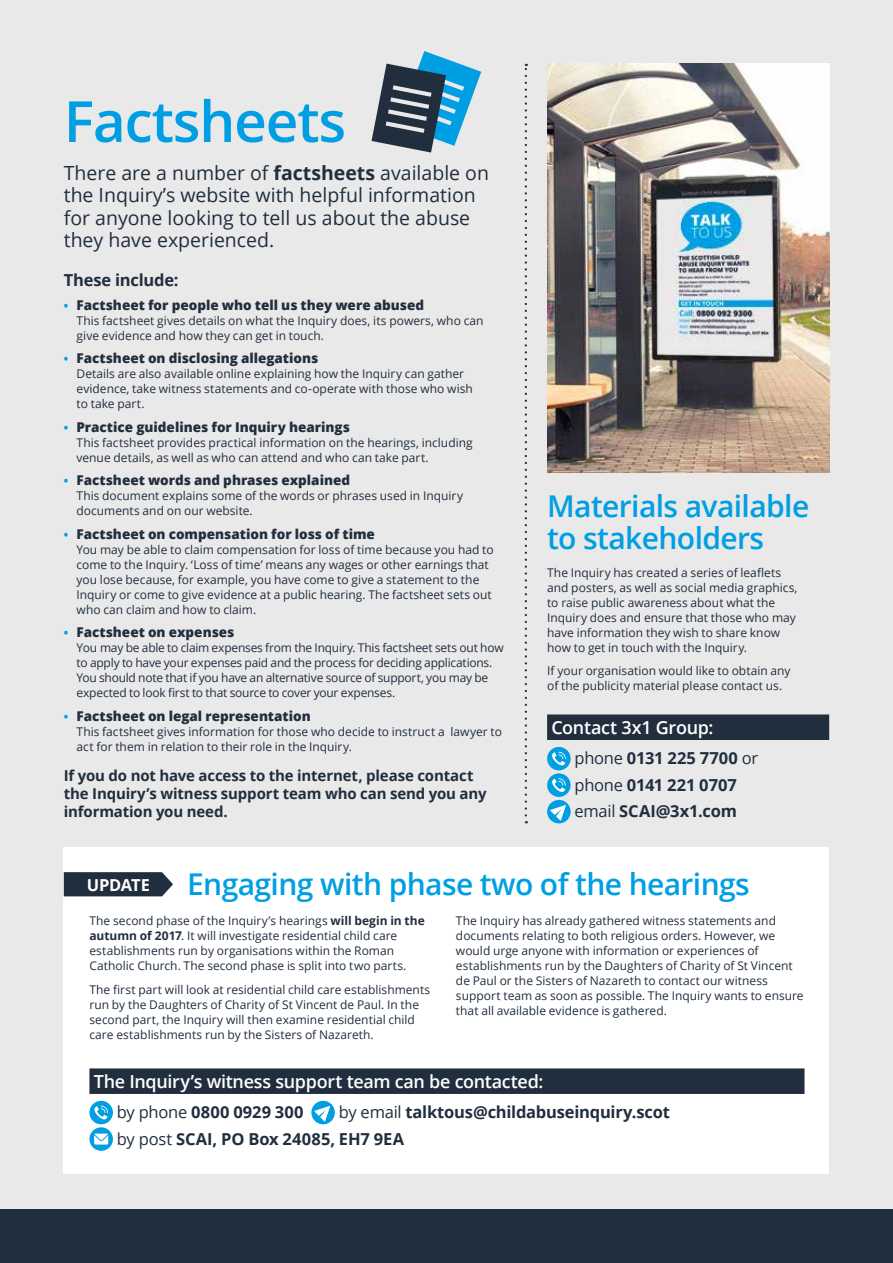
<style>
.page{position:relative;width:893px;height:1263px;background:#e9e9e9}
.page>*{position:absolute;margin:0;border:0;box-sizing:border-box;transform-origin:0 0}
.t1{font:600 56.7px "Open Sans";letter-spacing:-.02em;color:#009fe3}
.t2{font:600 30px/31.5px "Open Sans";letter-spacing:-.02em;color:#009fe3}
.t3{font:19.5px/22.5px "Open Sans";color:#212e3e}
.t4{font:600 18px "Open Sans";letter-spacing:-.015em;color:#fff}
.t5{font:700 16.5px/26.5px "Open Sans";letter-spacing:-.01em;color:#212e3e}
.t6{font:700 16.5px "Open Sans";letter-spacing:.01em;color:#212e3e}
.t7{font:700 16.5px "Open Sans";letter-spacing:-.02em;color:#fff}
.t8{font:700 15px/18px "Open Sans";letter-spacing:-.01em;color:#212e3e}
.t9{font:800 13.5px "Open Sans";color:#212e3e}
.t10{font:12px/15px "Open Sans";color:#212e3e}
.t11{font:12px/15px "Open Sans";letter-spacing:-.02em;color:#212e3e}
.s1{font-weight:700}
.s2{font-weight:700;font-size:12px;color:#009fe3}
.s3{font-weight:400}
</style>
<div class="page">
<div style="left:0;top:1209px;width:893px;height:54px;background:#212e3e"></div>
<svg style="left:525px;top:64px;width:2px;height:751px"></svg>
<div style="left:64px;top:847px;width:765px;height:327px;background:#fff"></div>
<svg style="left:64px;top:872px;width:109px;height:24px;background:#2d3948"></svg>
<svg style="left:372px;top:51px;width:109px;height:102px"></svg>
<div style="left:547px;top:714px;width:282px;height:26px;background:#212e3e"></div>
<div style="left:547px;top:747px;width:24px;height:23px;background:#009fe3;border-radius:50%"></div>
<svg style="left:552px;top:752px;width:14px;height:13px"></svg>
<div style="left:547px;top:773px;width:24px;height:24px;background:#009fe3;border-radius:50%"></div>
<svg style="left:552px;top:778px;width:14px;height:14px"></svg>
<div style="left:547px;top:800px;width:24px;height:23px;background:#009fe3;border-radius:50%"></div>
<svg style="left:550px;top:805px;width:16px;height:15px"></svg>
<div style="left:89px;top:1068px;width:715px;height:26px;background:#212e3e"></div>
<div style="left:89px;top:1101px;width:24px;height:23px;background:#009fe3;border-radius:50%"></div>
<svg style="left:94px;top:1106px;width:14px;height:13px"></svg>
<div style="left:311px;top:1101px;width:24px;height:23px;background:#009fe3;border-radius:50%"></div>
<svg style="left:314px;top:1106px;width:16px;height:15px"></svg>
<svg style="left:89px;top:1127px;width:24px;height:24px"></svg>
<svg style="left:94px;top:1133px;width:14px;height:11px"></svg>
<img style="left:547px;top:64px;width:282px;height:408px">
<h1 class="t1" style="left:64px;top:82px;width:284px">Factsheets</h1>
<h3 class="t3" style="left:64px;top:161px;width:427px">There are a number of <span class="s1">factsheets</span> available on the Inquiry’s website with helpful information for anyone looking to tell us about the abuse they have experienced.</h3>
<h3 class="t5" style="left:64px;top:266px;width:116px">These include:</h3>
<p class="t9" style="left:64px;top:294px;width:362px"><span class="s2">•</span> Factsheet for people who tell us they were abused</p>
<p class="t10" style="left:77px;top:312px;width:409px">This factsheet gives details on what the Inquiry does, its powers, who can give evidence and how they can get in touch.</p>
<p class="t9" style="left:64px;top:348px;width:256px"><span class="s2">•</span> Factsheet on disclosing allegations</p>
<p class="t10" style="left:77px;top:366px;width:398px">Details are also available online explaining how the Inquiry can gather evidence, take witness statements and co-operate with those who wish to take part.</p>
<p class="t9" style="left:64px;top:416px;width:288px"><span class="s2">•</span> Practice guidelines for Inquiry hearings</p>
<p class="t10" style="left:77px;top:434px;width:398px">This factsheet provides practical information on the hearings, including venue details, as well as who can attend and who can take part.</p>
<p class="t9" style="left:64px;top:470px;width:288px"><span class="s2">•</span> Factsheet words and phrases explained</p>
<p class="t10" style="left:77px;top:488px;width:388px">This document explains some of the words or phrases used in Inquiry documents and on our website.</p>
<p class="t9" style="left:64px;top:523px;width:313px"><span class="s2">•</span> Factsheet on compensation for loss of time</p>
<p class="t10" style="left:77px;top:541px;width:419px">You may be able to claim compensation for loss of time because you had to come to the Inquiry. ‘Loss of time’ means any wages or other earnings that you lose because, for example, you have come to give a statement to the Inquiry or come to give evidence at a public hearing. The factsheet sets out who can claim and how to claim.</p>
<p class="t9" style="left:64px;top:622px;width:172px"><span class="s2">•</span> Factsheet on expenses</p>
<p class="t11" style="left:77px;top:640px;width:429px">You may be able to claim expenses from the Inquiry. This factsheet sets out how to apply to have your expenses paid and the process for deciding applications.<br>You should note that if you have an alternative source of support, you may be expected to look first to that source to cover your expenses.</p>
<p class="t9" style="left:64px;top:705px;width:249px"><span class="s2">•</span> Factsheet on legal representation</p>
<p class="t10" style="left:77px;top:723px;width:427px">This factsheet gives information for those who decide to instruct a lawyer to act for them in relation to their role in the Inquiry.</p>
<p class="t8" style="left:64px;top:766px;width:424px">If you do not have access to the internet, please contact the Inquiry’s witness support team who can send you any information you need.</p>
<h2 class="t2" style="left:547px;top:490px;width:264px">Materials available to stakeholders</h2>
<p class="t10" style="left:547px;top:564px;width:252px">The Inquiry has created a series of leaflets and posters, as well as social media graphics, to raise public awareness about what the Inquiry does and ensure that those who may have information they wish to share know how to get in touch with the Inquiry.</p>
<p class="t10" style="left:547px;top:663px;width:245px">If your organisation would like to obtain any of the publicity material please contact us.</p>
<h3 class="t4" style="left:551px;top:715px;width:164px">Contact 3x1 Group:</h3>
<h3 class="t5" style="left:574px;top:745px;width:185px"><span class="s3">phone</span> 0131 225 7700 <span class="s3">or phone</span> 0141 221 0707 <span class="s3">email</span> SCAI@3x1.com</h3>
<h3 class="t7" style="left:87px;top:873px;width:65px">UPDATE</h3>
<h2 class="t2" style="left:187px;top:868px;width:564px">Engaging with phase two of the hearings</h2>
<p class="t10" style="left:89px;top:913px;width:337px">The second phase of the Inquiry’s hearings <span class="s1">will begin in the autumn of 2017</span>. It will investigate residential child care establishments run by organisations within the Roman Catholic Church. The second phase is split into two parts.</p>
<p class="t10" style="left:89px;top:981px;width:342px">The first part will look at residential child care establishments run by the Daughters of Charity of St Vincent de Paul. In the second part, the Inquiry will then examine residential child care establishments run by the Sisters of Nazareth.</p>
<p class="t10" style="left:456px;top:913px;width:349px">The Inquiry has already gathered witness statements and documents relating to both religious orders. However, we would urge anyone with information or experiences of establishments run by the Daughters of Charity of St Vincent de Paul or the Sisters of Nazareth to contact our witness support team as soon as possible. The Inquiry wants to ensure that all available evidence is gathered.</p>
<h3 class="t4" style="left:94px;top:1069px;width:451px">The Inquiry’s witness support team can be contacted:</h3>
<h3 class="t6" style="left:117px;top:1101px;width:188px"><span class="s3">by phone</span> 0800 0929 300</h3>
<h3 class="t5" style="left:117px;top:1099px;width:555px;text-indent:222px"><span class="s3">by email</span> talktous@childabuseinquiry.scot <span class="s3">by post</span> SCAI, PO Box 24085, EH7 9EA</h3>
</div>
